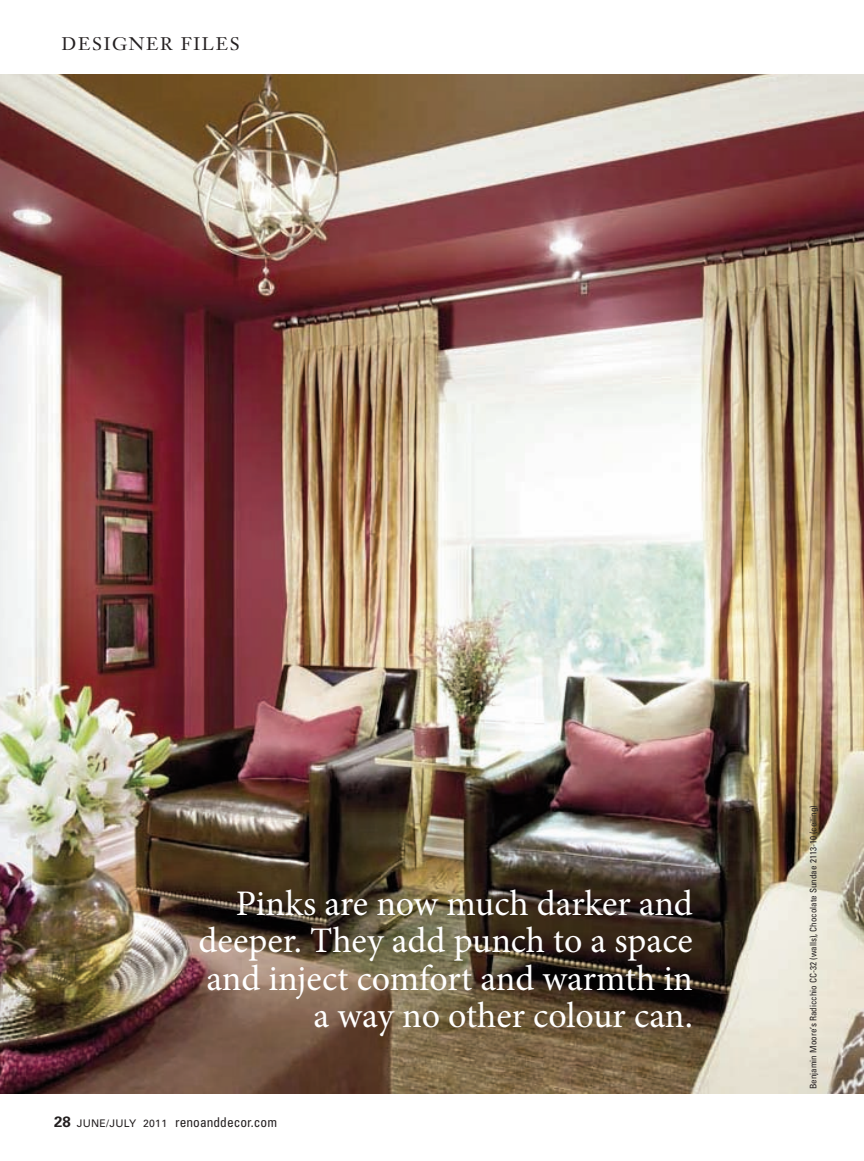
<style>
.page{position:relative;width:864px;height:1161px;background:#fff}
.page>*{position:absolute;margin:0;border:0;box-sizing:border-box;transform-origin:0 0}
.t1{font:36px/37.5px "Minion Pro";color:#fff;text-align:right}
.t2{font:18px "Janson Text";letter-spacing:.095em;color:#231f20}
.t3{font:condensed 13.5px "Univers";color:#231f20}
.t4{font:condensed 9px "Univers";color:#231f20}
.s1{font-weight:700;font-stretch:normal;font-size:15px}
.s2{font-stretch:normal;font-size:10.5px}
</style>
<div class="page">
<img style="left:0;top:75px;width:863px;height:1019px">
<p class="t2" style="left:61px;top:36px;width:180px">DESIGNER FILES</p>
<p class="t1" style="left:199px;top:888px;width:496px">Pinks are now much darker and deeper. They add punch to a space and inject comfort and warmth in a way no other colour can.</p>
<p class="t3" style="left:54px;top:1118px;width:225px"><span class="s1">28</span> <span class="s2">JUNE/JULY 2011</span> renoanddecor.com</p>
<p class="t4" style="left:810px;top:1089px;width:285px;rotate:-90deg">Benjamin Moore’s Radicchio CC-32 (walls), Chocolate Sundae 2113-10 (ceiling)</p>
</div>
